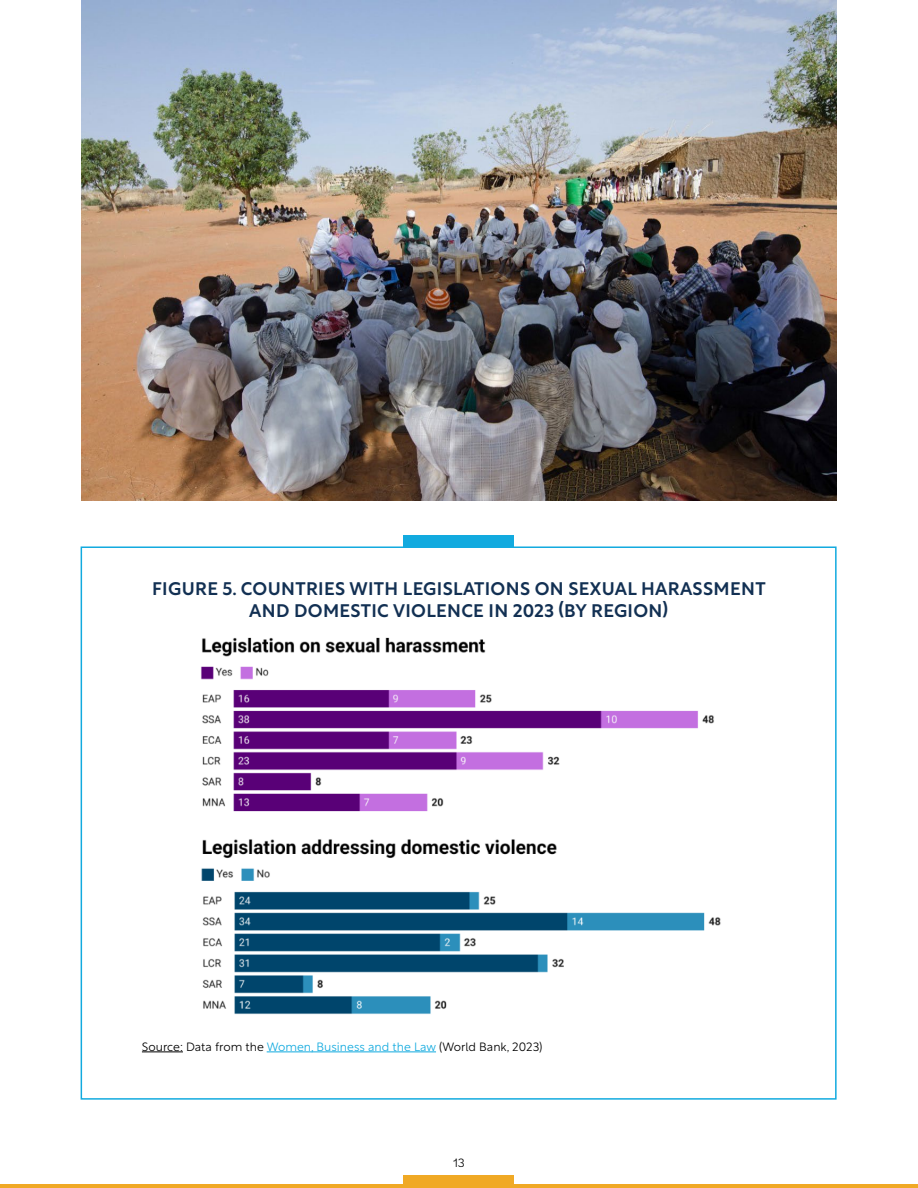
<style>
.page{position:relative;width:918px;height:1188px;background:#fff}
.page>*{position:absolute;margin:0;border:0;box-sizing:border-box;transform-origin:0 0}
.t1{font:500 18px/21.6px "Rustica";letter-spacing:.02em;color:#123053;text-align:center}
.t2{font:300 12px "Rustica";color:#000}
.t3{font:300 12px "Andes";color:#000}
.s1{color:#12aadf}
</style>
<div class="page">
<hr style="left:0;top:1184px;width:918px;height:4px;background:#f0a925">
<div style="left:404px;top:1175px;width:110px;height:9px;background:#f0a925"></div>
<div style="left:404px;top:535px;width:110px;height:11px;background:#12aadf"></div>
<hr style="left:142px;top:1052px;width:41px;height:1px;background:#000">
<hr style="left:267px;top:1052px;width:169px;height:1px;background:#12aadf">
<img style="left:81px;top:0;width:756px;height:500px">
<img style="left:201px;top:637px;width:513px;height:175px">
<img style="left:201px;top:839px;width:520px;height:176px">
<p class="t1" style="left:152px;top:576px;width:615px">FIGURE 5. COUNTRIES WITH LEGISLATIONS ON SEXUAL HARASSMENT<br>AND DOMESTIC VIOLENCE IN 2023 (BY REGION)</p>
<p class="t2" style="left:142px;top:1036px;width:402px">Source: Data from the <span class="s1">Women, Business and the Law</span> (World Bank, 2023)</p>
<p class="t3" style="left:453px;top:1155px;width:13px">13</p>
</div>
